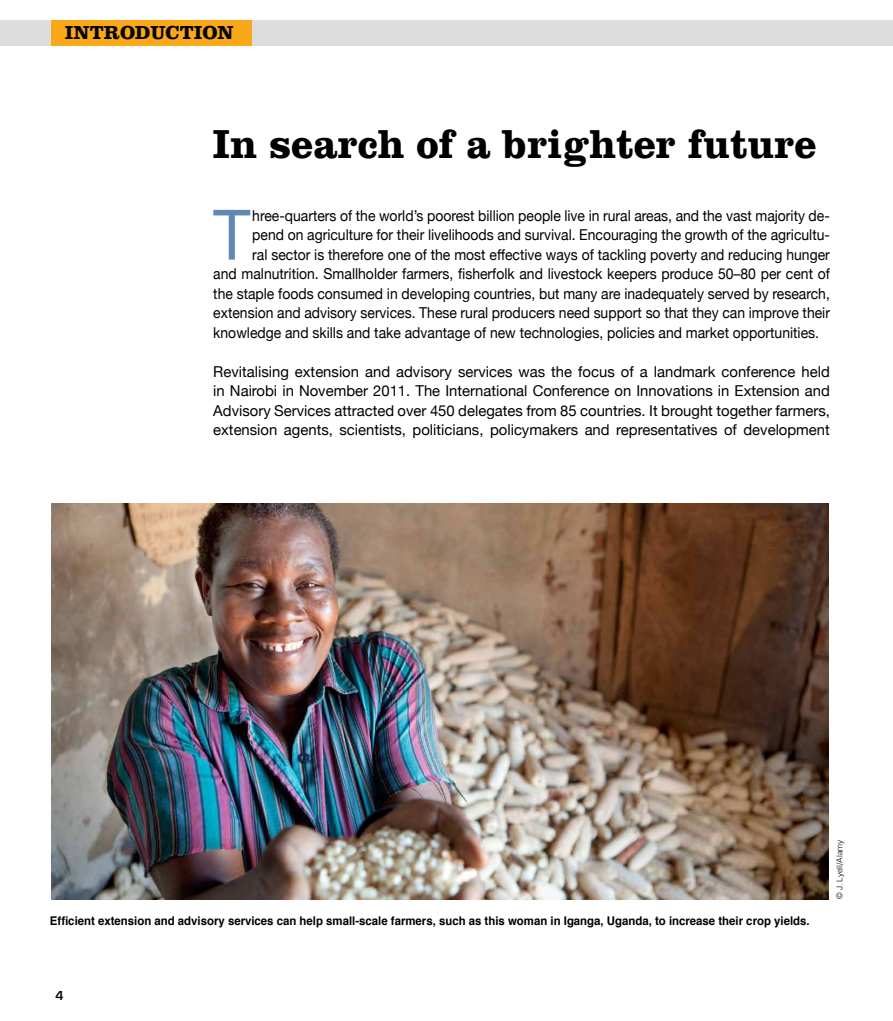
<style>
.page{position:relative;width:893px;height:1021px;background:#fff}
.page>*{position:absolute;margin:0;border:0;box-sizing:border-box;transform-origin:0 0}
.t1{font:69.6px "Helvetica Neue";color:#5f88b4;scale:.93 1}
.t2{font:700 42px "Clarendon";color:#000;scale:.95 1}
.t3{font:700 19.5px "Clarendon";color:#000}
.t4{font:15px "Helvetica Neue";color:#000;scale:.93 1}
.t5{font:15px/19.5px "Helvetica Neue";color:#000;text-align:justify}
.t6{font:700 12px "Helvetica";color:#000;scale:.95 1}
.t7{font:600 12px "Eurostile";color:#000;scale:.95 1}
.t8{font:300 8.25px "Helvetica";color:#000}
</style>
<div class="page">
<div style="left:0;top:20px;width:893px;height:25px;background:#dcddde"></div>
<div style="left:51px;top:20px;width:201px;height:25px;background:#faa81a"></div>
<img style="left:52px;top:504px;width:776px;height:395px">
<h3 class="t3" style="left:65px;top:21px;width:170px">INTRODUCTION</h3>
<h2 class="t2" style="left:213px;top:119px;width:637px">In search of a brighter future</h2>
<h1 class="t1" style="left:213px;top:175px;width:41px">T</h1>
<p class="t4" style="left:252px;top:202px;width:622px">hree-quarters of the world’s poorest billion people live in rural areas, and the vast majority de-</p>
<p class="t4" style="left:252px;top:222px;width:623px">pend on agriculture for their livelihoods and survival. Encouraging the growth of the agricultu-</p>
<p class="t4" style="left:252px;top:241px;width:622px">ral sector is therefore one of the most effective ways of tackling poverty and reducing hunger</p>
<p class="t4" style="left:213px;top:261px;width:664px">and malnutrition. Smallholder farmers, fisherfolk and livestock keepers produce 50–80 per cent of</p>
<p class="t4" style="left:213px;top:280px;width:664px">the staple foods consumed in developing countries, but many are inadequately served by research,</p>
<p class="t4" style="left:213px;top:300px;width:665px">extension and advisory services. These rural producers need support so that they can improve their</p>
<p class="t4" style="left:213px;top:319px;width:653px">knowledge and skills and take advantage of new technologies, policies and market opportunities.</p>
<p class="t5" style="left:213px;top:360px;width:618px">Revitalising extension and advisory services was the focus of a landmark conference held in Nairobi in November 2011. The International Conference on Innovations in Extension and Advisory Services attracted over 450 delegates from 85 countries. It brought together farmers, extension agents, scientists, politicians, policymakers and representatives of development</p>
<p class="t6" style="left:50px;top:911px;width:801px">Efficient extension and advisory services can help small-scale farmers, such as this woman in Iganga, Uganda, to increase their crop yields.</p>
<p class="t7" style="left:56px;top:987px;width:10px">4</p>
<p class="t8" style="left:833px;top:899px;width:61px;rotate:-90deg">© J. Lyell/Alamy</p>
</div>
